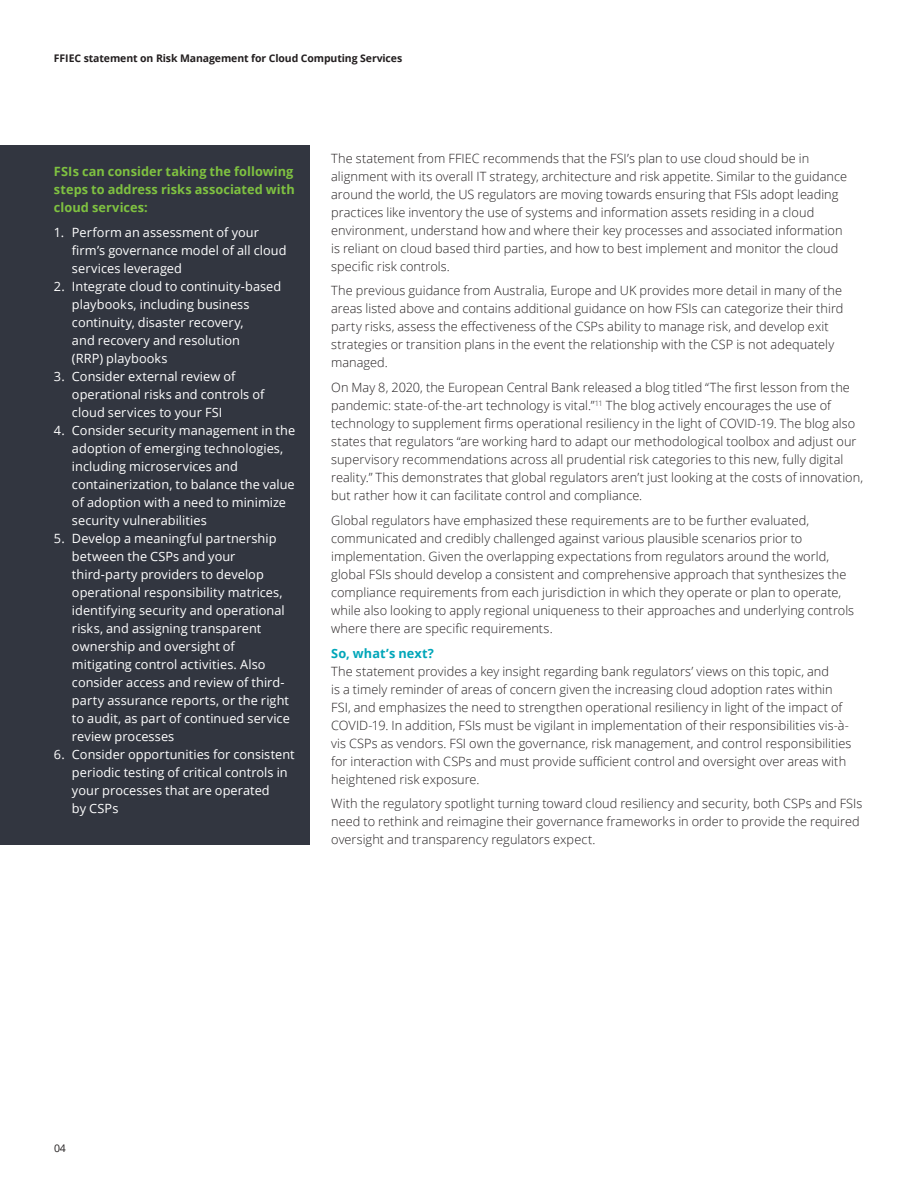
<style>
.page{position:relative;width:918px;height:1188px;background:#fff}
.page>*{position:absolute;margin:0;border:0;box-sizing:border-box;transform-origin:0 0}
.Body_copy__8_5_12pt{font:300 12.75px/18px "Open Sans";letter-spacing:.005em;color:#231f20}
.t1{font:12.75px/18px "Open Sans";letter-spacing:.005em;color:#fff}
.For_more_info_call_o{font:700 12.75px/18px "Open Sans";letter-spacing:.005em;color:#7fc241;text-align:justify}
.Subhead_A__8_5_12pt{font:700 12.75px "Open Sans";letter-spacing:.005em;color:#00a6b9}
.t2{font:700 10.5px "Open Sans";letter-spacing:-.01em;color:#231f20}
.t3{font:10.5px "Open Sans";color:#231f20}
</style>
<div class="page">
<div style="left:0;top:145px;width:310px;height:700px;background:#323640"></div>
<p class="t2" style="left:54px;top:51px;width:350px">FFIEC statement on Risk Management for Cloud Computing Services</p>
<p class="For_more_info_call_o" style="left:54px;top:162px;width:242px">FSIs can consider taking the following steps to address risks associated with cloud services:</p>
<p class="t1" style="left:72px;top:223px;width:216px;text-indent:-18px">1. Perform an assessment of your firm’s governance model of all cloud services leveraged</p>
<p class="t1" style="left:72px;top:277px;width:211px;text-indent:-18px">2. Integrate cloud to continuity-based playbooks, including business continuity, disaster recovery,<br>and recovery and resolution<br>(RRP) playbooks</p>
<p class="t1" style="left:72px;top:367px;width:194px;text-indent:-18px">3. Consider external review of operational risks and controls of cloud services to your FSI</p>
<p class="t1" style="left:72px;top:421px;width:225px;text-indent:-18px">4. Consider security management in the adoption of emerging technologies, including microservices and containerization, to balance the value of adoption with a need to minimize security vulnerabilities</p>
<p class="t1" style="left:72px;top:529px;width:219px;text-indent:-18px">5. Develop a meaningful partnership between the CSPs and your third-party providers to develop operational responsibility matrices, identifying security and operational risks, and assigning transparent ownership and oversight of mitigating control activities. Also consider access and review of third&shy;party assurance reports, or the right to audit, as part of continued service review processes</p>
<p class="t1" style="left:72px;top:745px;width:224px;text-indent:-18px">6. Consider opportunities for consistent periodic testing of critical controls in your processes that are operated<br>by CSPs</p>
<p class="Body_copy__8_5_12pt" style="left:331px;top:149px;width:517px">The statement from FFIEC recommends that the FSI’s plan to use cloud should be in alignment with its overall IT strategy, architecture and risk appetite. Similar to the guidance around the world, the US regulators are moving towards ensuring that FSIs adopt leading practices like inventory the use of systems and information assets residing in a cloud environment, understand how and where their key processes and associated information is reliant on cloud based third parties, and how to best implement and monitor the cloud specific risk controls.</p>
<p class="Body_copy__8_5_12pt" style="left:331px;top:282px;width:514px">The previous guidance from Australia, Europe and UK provides more detail in many of the areas listed above and contains additional guidance on how FSIs can categorize their third party risks, assess the effectiveness of the CSPs ability to manage risk, and develop exit strategies or transition plans in the event the relationship with the CSP is not adequately managed.</p>
<p class="Body_copy__8_5_12pt" style="left:331px;top:378px;width:533px">On May 8, 2020, the European Central Bank released a blog titled “The first lesson from the pandemic: state-of-the-art technology is vital.”<sup>11</sup> The blog actively encourages the use of technology to supplement firms operational resiliency in the light of COVID-19. The blog also states that regulators “are working hard to adapt our methodological toolbox and adjust our supervisory recommendations across all prudential risk categories to this new, fully digital reality.” This demonstrates that global regulators aren’t just looking at the costs of innovation, but rather how it can facilitate control and compliance.</p>
<p class="Body_copy__8_5_12pt" style="left:331px;top:511px;width:525px">Global regulators have emphasized these requirements are to be further evaluated, communicated and credibly challenged against various plausible scenarios prior to implementation. Given the overlapping expectations from regulators around the world, global FSIs should develop a consistent and comprehensive approach that synthesizes the compliance requirements from each jurisdiction in which they operate or plan to operate, while also looking to apply regional uniqueness to their approaches and underlying controls where there are specific requirements.</p>
<p class="Subhead_A__8_5_12pt" style="left:331px;top:644px;width:104px">So, what’s next?</p>
<p class="Body_copy__8_5_12pt" style="left:331px;top:662px;width:522px">The statement provides a key insight regarding bank regulators’ views on this topic, and<br>is a timely reminder of areas of concern given the increasing cloud adoption rates within FSI, and emphasizes the need to strengthen operational resiliency in light of the impact of COVID-19. In addition, FSIs must be vigilant in implementation of their responsibilities vis-à&shy;vis CSPs as vendors. FSI own the governance, risk management, and control responsibilities for interaction with CSPs and must provide sufficient control and oversight over areas with heightened risk exposure.</p>
<p class="Body_copy__8_5_12pt" style="left:331px;top:795px;width:533px">With the regulatory spotlight turning toward cloud resiliency and security, both CSPs and FSIs need to rethink and reimagine their governance frameworks in order to provide the required oversight and transparency regulators expect.</p>
<p class="t3" style="left:54px;top:1141px;width:13px">04</p>
</div>
